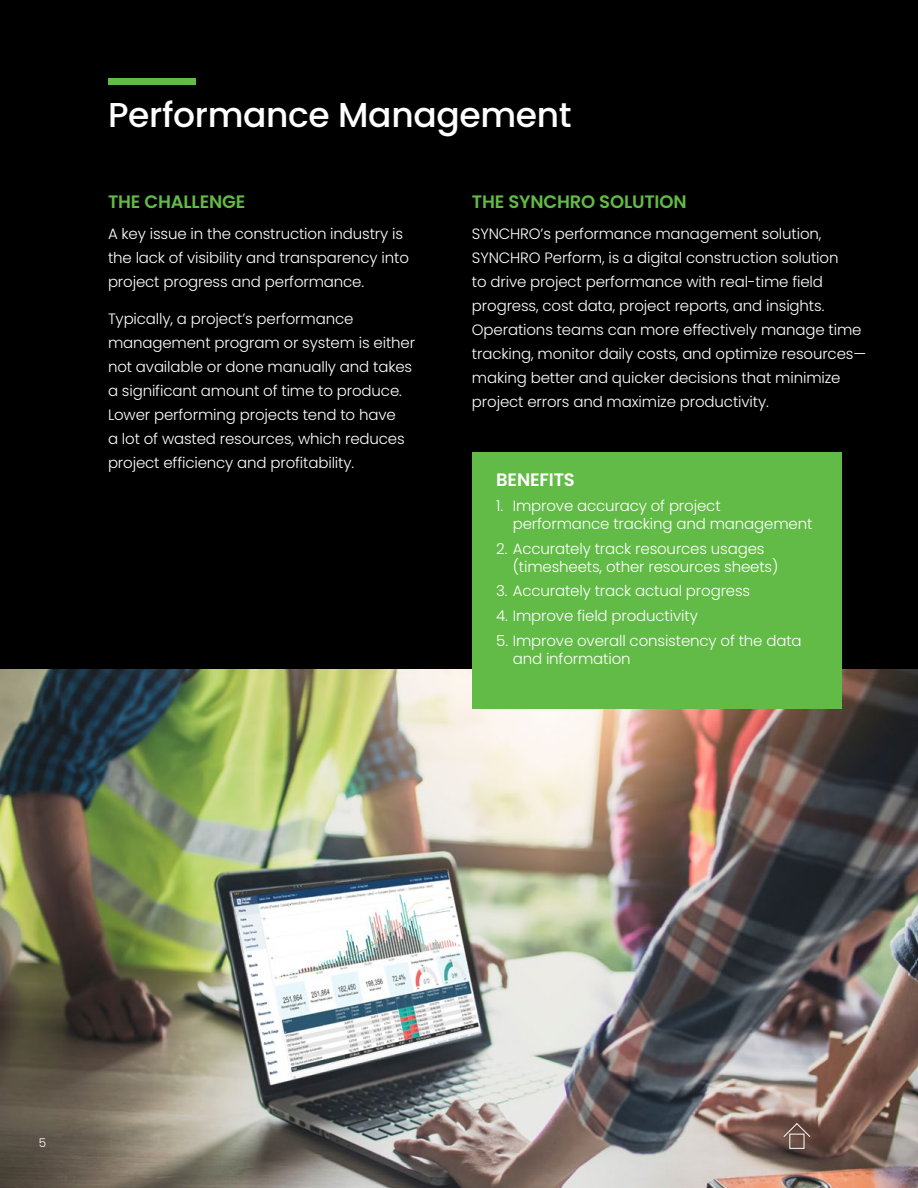
<style>
.page{position:relative;width:918px;height:1188px;background:#000}
.page>*{position:absolute;margin:0;border:0;box-sizing:border-box;transform-origin:0 0}
.t1{font:500 34.5px "Poppins";letter-spacing:-.01em;color:#fff}
.t2{font:600 18px "Poppins";letter-spacing:-.01em;color:#62bb46}
.t3{font:600 18px "Poppins";letter-spacing:-.01em;color:#fff}
.t4{font:300 15px/24px "Poppins";letter-spacing:-.01em;color:#fff}
.t5{font:300 12px "Poppins";color:#fff}
</style>
<div class="page">
<div style="left:108px;top:78px;width:88px;height:7px;background:#62bb46"></div>
<img style="left:0;top:670px;width:918px;height:518px">
<div style="left:472px;top:452px;width:370px;height:256px;background:#62bb46"></div>
<div style="left:789px;top:1134px;width:16px;height:15px;border:1px solid #fdfdfd"></div>
<svg style="left:783px;top:1123px;width:28px;height:15px"></svg>
<h1 class="t1" style="left:108px;top:95px;width:465px">Performance Management</h1>
<p class="t2" style="left:108px;top:191px;width:139px">THE CHALLENGE</p>
<p class="t4" style="left:108px;top:221px;width:303px">A key issue in the construction industry is the lack of visibility and transparency into project progress and performance.</p>
<p class="t4" style="left:108px;top:307px;width:309px">Typically, a project’s performance management program or system is either not available or done manually and takes a significant amount of time to produce.<br>Lower performing projects tend to have<br>a lot of wasted resources, which reduces project efficiency and profitability.</p>
<p class="t2" style="left:472px;top:191px;width:216px">THE SYNCHRO SOLUTION</p>
<p class="t4" style="left:472px;top:221px;width:396px">SYNCHRO’s performance management solution, SYNCHRO Perform, is a digital construction solution<br>to drive project performance with real-time field progress, cost data, project reports, and insights.<br>Operations teams can more effectively manage time tracking, monitor daily costs, and optimize resources— making better and quicker decisions that minimize project errors and maximize productivity.</p>
<p class="t3" style="left:496px;top:469px;width:80px">BENEFITS</p>
<p class="t4" style="left:513px;top:497px;width:301px;line-height:18px;text-indent:-16px">1. Improve accuracy of project performance tracking and management</p>
<p class="t4" style="left:513px;top:539px;width:267px;line-height:18px;text-indent:-16px">2. Accurately track resources usages (timesheets, other resources sheets)</p>
<p class="t4" style="left:496px;top:579px;width:256px">3. Accurately track actual progress</p>
<p class="t4" style="left:496px;top:604px;width:203px">4. Improve field productivity</p>
<p class="t4" style="left:513px;top:632px;width:290px;line-height:18px;text-indent:-16px">5. Improve overall consistency of the data and information</p>
<p class="t5" style="left:39px;top:1135px;width:9px">5</p>
</div>
